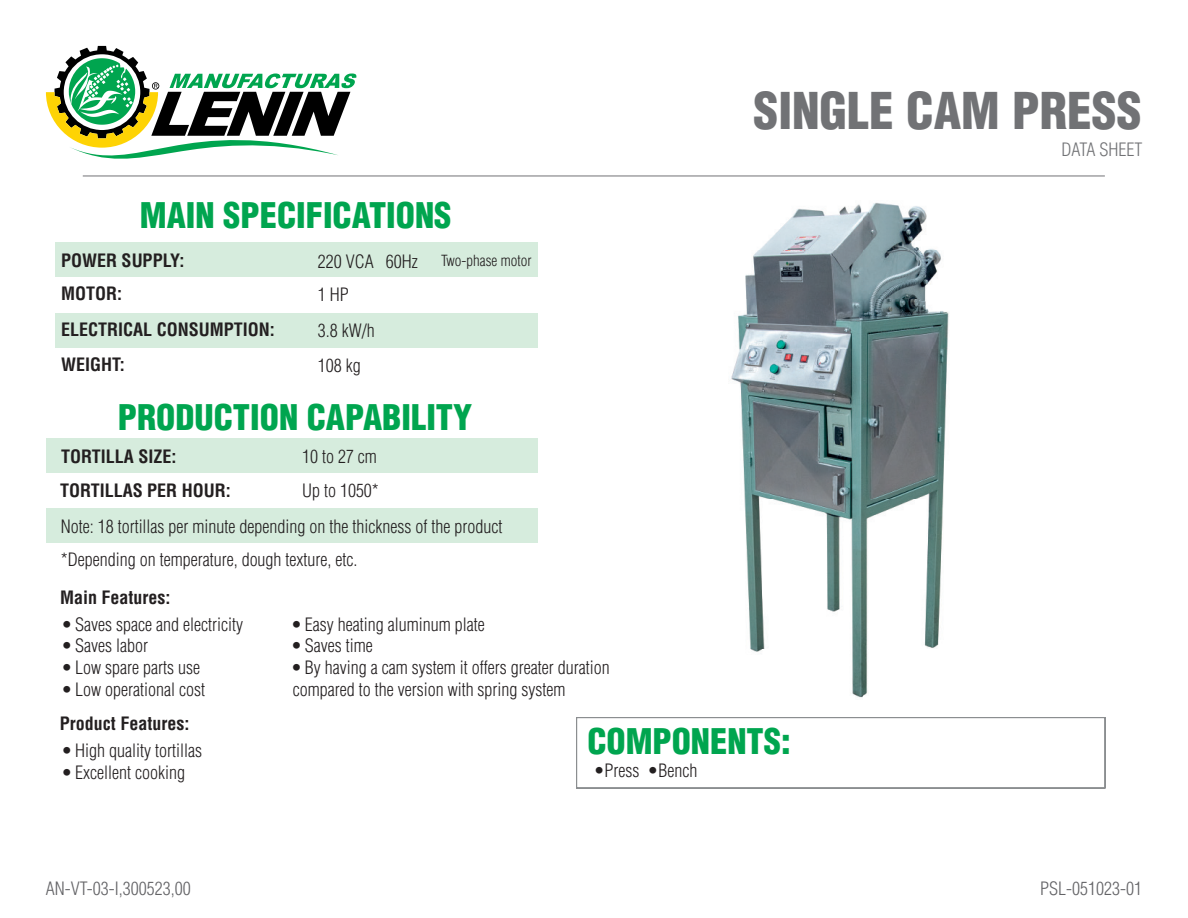
<style>
.page{position:relative;width:1188px;height:918px;background:#fff}
.page>*{position:absolute;margin:0;border:0;box-sizing:border-box;transform-origin:0 0}
.t1{font:900 condensed 49.5px "Helvetica";color:#717275}
.t2{font:900 condensed 34.5px "Helvetica";color:#00a54f}
.t3{font:300 condensed 18px/21.6px "Helvetica";color:#231f20}
.t4{font:700 condensed 18px/33.6px "Helvetica LT Std";color:#231f20}
.t5{font:300 condensed 18px "Helvetica";color:#636366}
.t6{font:300 condensed 18px "Helvetica LT Std";color:#717275}
.t7{font:300 condensed 15px "Helvetica";color:#231f20}
.s1{font-family:"Helvetica LT Std";font-weight:700}
</style>
<div class="page">
<svg style="left:46px;top:46px;width:311px;height:131px"></svg>
<hr style="left:83px;top:176px;width:1022px;height:1px;background:#717275">
<svg style="left:576px;top:717px;width:530px;height:72px"></svg>
<div style="left:46px;top:508px;width:492px;height:35px;background:#d6ecdd"></div>
<div style="left:46px;top:438px;width:492px;height:35px;background:#d6ecdd"></div>
<div style="left:55px;top:242px;width:483px;height:35px;background:#d6ecdd"></div>
<div style="left:55px;top:313px;width:483px;height:35px;background:#d6ecdd"></div>
<img style="left:731px;top:202px;width:218px;height:496px">
<h1 class="t1" style="left:754px;top:80px;width:389px">SINGLE CAM PRESS</h1>
<h2 class="t2" style="left:140px;top:193px;width:313px">MAIN SPECIFICATIONS</h2>
<p class="t4" style="left:61px;top:243px;width:125px">POWER SUPPLY:<br>MOTOR:</p>
<p class="t4" style="left:61px;top:312px;width:215px;line-height:34.8px">ELECTRICAL CONSUMPTION:<br>WEIGHT:</p>
<p class="t3" style="left:318px;top:250px;width:101px">220 VCA 60Hz</p>
<p class="t7" style="left:441px;top:252px;width:92px">Two-phase motor</p>
<p class="t3" style="left:318px;top:283px;width:32px">1 HP</p>
<p class="t3" style="left:318px;top:319px;width:58px">3.8 kW/h</p>
<p class="t3" style="left:318px;top:355px;width:44px">108 kg</p>
<h2 class="t2" style="left:118px;top:395px;width:356px">PRODUCTION CAPABILITY</h2>
<p class="t4" style="left:60px;top:439px;width:172px">TORTILLA SIZE:<br>TORTILLAS PER HOUR:</p>
<p class="t3" style="left:302px;top:446px;width:76px">10 to 27 cm</p>
<p class="t3" style="left:302px;top:480px;width:78px">Up to 1050*</p>
<p class="t3" style="left:61px;top:515px;width:443px">Note: 18 tortillas per minute depending on the thickness of the product</p>
<p class="t3" style="left:61px;top:548px;width:298px">*Depending on temperature, dough texture, etc.</p>
<p class="t4" style="left:60px;top:580px;width:112px">Main Features:</p>
<p class="t3" style="left:63px;top:613px;width:182px"><span class="s1">•</span> Saves space and electricity</p>
<p class="t3" style="left:63px;top:635px;width:87px"><span class="s1">•</span> Saves labor</p>
<p class="t3" style="left:63px;top:657px;width:139px"><span class="s1">•</span> Low spare parts use</p>
<p class="t3" style="left:63px;top:678px;width:144px"><span class="s1">•</span> Low operational cost</p>
<p class="t4" style="left:60px;top:707px;width:131px">Product Features:</p>
<p class="t3" style="left:63px;top:740px;width:140px"><span class="s1">•</span> High quality tortillas</p>
<p class="t3" style="left:63px;top:762px;width:124px"><span class="s1">•</span> Excellent cooking</p>
<p class="t5" style="left:46px;top:878px;width:146px">AN-VT-03-I,300523,00</p>
<p class="t3" style="left:293px;top:613px;width:193px"><span class="s1">•</span> Easy heating aluminum plate</p>
<p class="t3" style="left:293px;top:635px;width:82px"><span class="s1">•</span> Saves time</p>
<p class="t3" style="left:293px;top:657px;width:318px"><span class="s1">•</span> By having a cam system it offers greater duration compared to the version with spring system</p>
<h2 class="t2" style="left:587px;top:719px;width:205px">COMPONENTS:</h2>
<p class="t3" style="left:594px;top:760px;width:105px">•Press •Bench</p>
<p class="t6" style="left:1062px;top:138px;width:82px">DATA SHEET</p>
<p class="t5" style="left:1040px;top:878px;width:103px">PSL-051023-01</p>
</div>
